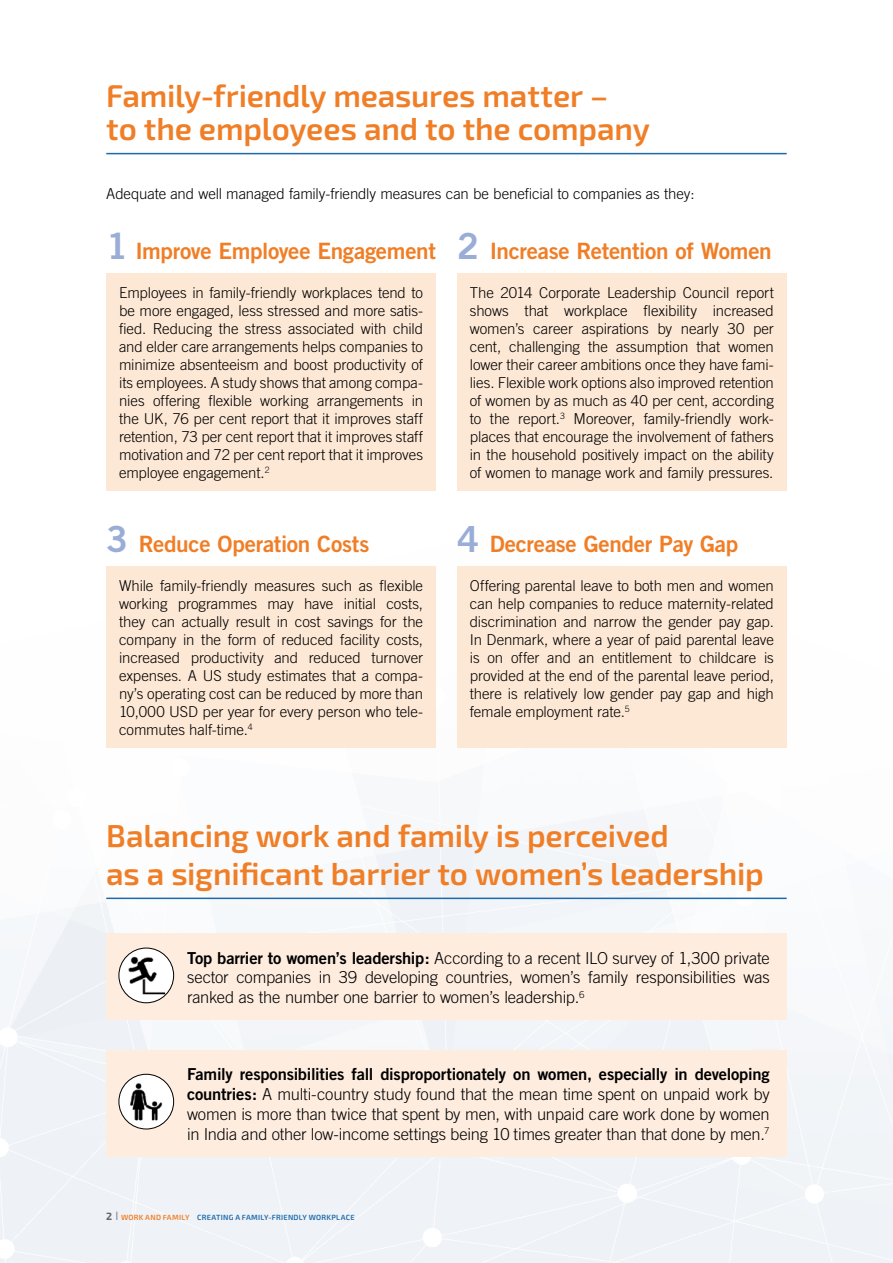
<style>
.page{position:relative;width:893px;height:1263px;background:#fff}
.page>*{position:absolute;margin:0;border:0;box-sizing:border-box;transform-origin:0 0}
.t1{font:36px "Trade Gothic Bold Two";color:#99add6}
.t2{font:600 31.5px/33px "Exo 2.0";letter-spacing:-.005em;color:#f07e26}
.t3{font:22.5px "Trade Gothic Bold Two";letter-spacing:-.015em;color:#f07e26}
.t4{font:300 16.5px/19.8px "Trade Gothic";letter-spacing:-.01em;color:#000;text-align:justify}
.t5{font:16.5px "Trade Gothic Bold Two";letter-spacing:-.015em;color:#000}
.t6{font:300 15px/18px "Trade Gothic";letter-spacing:-.005em;color:#000;text-align:justify}
.t7{font:600 7.5px "Exo 2.0";letter-spacing:.035em;color:#1e69ab}
.s1{font-family:"Trade Gothic Bold Two";font-weight:400}
.s2{font-weight:700;font-size:10.5px;color:#686868}
.s3{font-weight:300;font-size:12px;color:#686868}
.s4{color:#f07e26}
</style>
<div class="page">
<hr style="left:106px;top:153px;width:681px;height:1px;background:#1e69ab">
<div style="left:106px;top:273px;width:330px;height:218px;background:#fde8d5"></div>
<div style="left:106px;top:567px;width:330px;height:181px;background:#fde8d5"></div>
<div style="left:457px;top:567px;width:330px;height:181px;background:#fde8d5"></div>
<div style="left:457px;top:273px;width:330px;height:218px;background:#fde8d5"></div>
<div style="left:106px;top:933px;width:681px;height:87px;background:#feeddf"></div>
<img style="left:119px;top:948px;width:55px;height:55px;border-radius:27px">
<div style="left:119px;top:948px;width:55px;height:55px;border:1px solid #000;border-radius:50%"></div>
<div style="left:106px;top:1050px;width:681px;height:107px;background:#feeddf"></div>
<img style="left:119px;top:1074px;width:55px;height:55px;border-radius:27px">
<div style="left:119px;top:1074px;width:55px;height:55px;border:1px solid #000;border-radius:50%"></div>
<hr style="left:106px;top:897px;width:681px;height:2px;background:#1e69ab">
<h2 class="t2" style="left:106px;top:80px;width:545px">Family-friendly measures matter –<br>to the employees and to the company</h2>
<p class="t6" style="left:106px;top:184px;width:590px">Adequate and well managed family-friendly measures can be beneficial to companies as they:</p>
<h1 class="t1" style="left:106px;top:224px;width:23px">1</h1>
<h3 class="t3" style="left:135px;top:237px;width:302px">Improve Employee Engagement</h3>
<p class="t6" style="left:119px;top:283px;width:306px">Employees in family-friendly workplaces tend to be more engaged, less stressed and more satis&shy;fied. Reducing the stress associated with child and elder care arrangements helps companies to minimize absenteeism and boost productivity of its employees. A study shows that among compa&shy;nies offering flexible working arrangements in the UK, 76 per cent report that it improves staff retention, 73 per cent report that it improves staff motivation and 72 per cent report that it improves employee engagement.<sup>2</sup></p>
<h1 class="t1" style="left:457px;top:224px;width:23px">2</h1>
<h3 class="t3" style="left:490px;top:237px;width:283px">Increase Retention of Women</h3>
<p class="t6" style="left:470px;top:283px;width:306px">The 2014 Corporate Leadership Council report shows that workplace flexibility increased women’s career aspirations by nearly 30 per cent, challenging the assumption that women lower their career ambitions once they have fami&shy;lies. Flexible work options also improved retention of women by as much as 40 per cent, according to the report.<sup>3</sup> Moreover, family-friendly work&shy;places that encourage the involvement of fathers in the household positively impact on the ability of women to manage work and family pressures.</p>
<h1 class="t1" style="left:106px;top:517px;width:23px">3</h1>
<h3 class="t3" style="left:490px;top:530px;width:250px">Decrease Gender Pay Gap</h3>
<p class="t6" style="left:470px;top:577px;width:306px">Offering parental leave to both men and women can help companies to reduce maternity-related discrimination and narrow the gender pay gap.<br>In Denmark, where a year of paid parental leave is on offer and an entitlement to childcare is provided at the end of the parental leave period, there is relatively low gender pay gap and high female employment rate.<sup>5</sup></p>
<h1 class="t1" style="left:457px;top:517px;width:23px">4</h1>
<h3 class="t3" style="left:139px;top:530px;width:232px">Reduce Operation Costs</h3>
<p class="t6" style="left:119px;top:577px;width:306px">While family-friendly measures such as flexible working programmes may have initial costs, they can actually result in cost savings for the company in the form of reduced facility costs, increased productivity and reduced turnover expenses. A US study estimates that a compa&shy;ny’s operating cost can be reduced by more than 10,000 USD per year for every person who tele&shy;commutes half-time.<sup>4</sup></p>
<h2 class="t2" style="left:106px;top:818px;width:659px;line-height:37.8px">Balancing work and family is perceived<br>as a significant barrier to women’s leadership</h2>
<p class="t4" style="left:187px;top:947px;width:584px"><span class="s1">Top barrier to women’s leadership:</span> According to a recent ILO survey of 1,300 private sector companies in 39 developing countries, women’s family responsibilities was ranked as the number one barrier to women’s leadership.<sup>6</sup></p>
<p class="t5" style="left:187px;top:1064px;width:584px">Family responsibilities fall disproportionately on women, especially in developing</p>
<p class="t4" style="left:187px;top:1084px;width:584px"><span class="s1">countries:</span> A multi-country study found that the mean time spent on unpaid work by women is more than twice that spent by men, with unpaid care work done by women in India and other low-income settings being 10 times greater than that done by men.<sup>7</sup></p>
<p class="t7" style="left:106px;top:1213px;width:141px"><span class="s2">2</span> <span class="s3">I</span> <span class="s4">WORK AND FAMILY</span> Creating a family</p>
<p class="t7" style="left:268px;top:1213px;width:26px">-friendly</p>
<p class="t7" style="left:309px;top:1213px;width:7px">work</p>
<p class="t7" style="left:331px;top:1213px;width:11px">plac</p>
<p class="t7" style="left:350px;top:1213px;width:6px">e</p>
</div>
